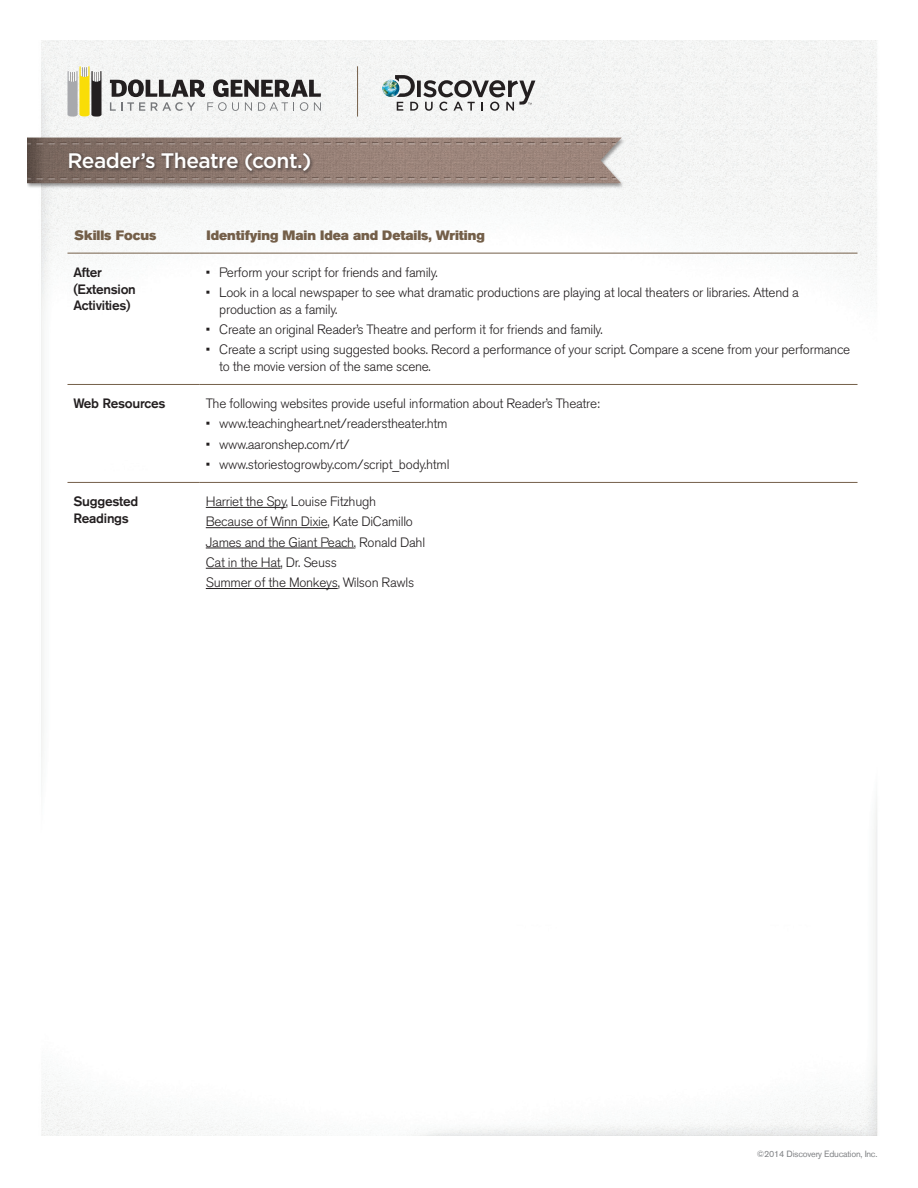
<style>
.page{position:relative;width:918px;height:1188px;background:#fff}
.page>*{position:absolute;margin:0;border:0;box-sizing:border-box;transform-origin:0 0}
.t1{font:500 21px "Gotham";letter-spacing:-.025em;color:#fff}
.t2{font:300 13.5px/20.2px "Akzidenz Grotesk BE";letter-spacing:-.02em;color:#231f20}
.t3{font:500 13.5px/16.5px "Akzidenz Grotesk BE";letter-spacing:-.02em;color:#231f20}
.t4{font:13.5px "Akzidenz Grotesk BE Super";letter-spacing:-.005em;color:#745f49}
.t5{font:9px "Akzidenz Grotesk BE";letter-spacing:-.025em;color:#808285}
</style>
<div class="page">
<img style="left:27px;top:40px;width:851px;height:1095px">
<svg style="left:110px;top:79px;width:211px;height:32px"></svg>
<svg style="left:68px;top:66px;width:34px;height:51px"></svg>
<img style="left:382px;top:80px;width:17px;height:17px;border-radius:9px">
<svg style="left:395px;top:75px;width:140px;height:36px"></svg>
<hr style="left:357px;top:66px;width:1px;height:51px;background:#745f49">
<hr style="left:68px;top:253px;width:132px;height:1px;background:#745f49">
<hr style="left:200px;top:253px;width:658px;height:1px;background:#745f49">
<hr style="left:68px;top:384px;width:132px;height:1px;background:#745f49">
<hr style="left:200px;top:384px;width:658px;height:1px;background:#745f49">
<hr style="left:68px;top:482px;width:132px;height:1px;background:#745f49">
<hr style="left:200px;top:482px;width:658px;height:1px;background:#745f49">
<hr style="left:206px;top:507px;width:80px;height:1px;background:#231f20">
<hr style="left:206px;top:527px;width:122px;height:1px;background:#231f20">
<hr style="left:206px;top:548px;width:148px;height:1px;background:#231f20">
<hr style="left:206px;top:568px;width:75px;height:1px;background:#231f20">
<hr style="left:206px;top:588px;width:132px;height:1px;background:#231f20">
<div style="left:68px;top:151px;width:246px;height:24px;background:#231f20;opacity:.35"></div>
<h1 class="t1" style="left:68px;top:147px;width:246px">Reader’s Theatre (cont.)</h1>
<p class="t4" style="left:74px;top:227px;width:84px">Skills Focus</p>
<p class="t4" style="left:207px;top:227px;width:280px">Identifying Main Idea and Details, Writing</p>
<p class="t3" style="left:73px;top:264px;width:64px">After (Extension<br>Activities)</p>
<p class="t2" style="left:206px;top:263px;width:234px">• Perform your script for friends and family.</p>
<p class="t2" style="left:219px;top:285px;width:581px;line-height:16.5px;text-indent:-14px">• Look in a local newspaper to see what dramatic productions are playing at local theaters or libraries. Attend a production as a family.</p>
<p class="t2" style="left:206px;top:320px;width:398px">• Create an original Reader’s Theatre and perform it for friends and family.</p>
<p class="t2" style="left:219px;top:342px;width:633px;line-height:16.5px;text-indent:-14px">• Create a script using suggested books. Record a performance of your script. Compare a scene from your performance to the movie version of the same scene.</p>
<p class="t3" style="left:73px;top:395px;width:93px">Web Resources</p>
<p class="t2" style="left:206px;top:394px;width:396px">The following websites provide useful information about Reader’s Theatre:</p>
<p class="t2" style="left:206px;top:414px;width:243px">• www.teachingheart.net/readerstheater.htm</p>
<p class="t2" style="left:206px;top:434px;width:146px">• www.aaronshep.com/rt/</p>
<p class="t2" style="left:206px;top:454px;width:245px">• www.storiestogrowby.com/script_body.html</p>
<p class="t3" style="left:73px;top:493px;width:66px">Suggested<br>Readings</p>
<p class="t2" style="left:206px;top:492px;width:221px">Harriet the Spy, Louise Fitzhugh Because of Winn Dixie, Kate DiCamillo James and the Giant Peach, Ronald Dahl Cat in the Hat, Dr. Seuss<br>Summer of the Monkeys, Wilson Rawls</p>
<p class="t5" style="left:757px;top:1148px;width:122px">©2014 Discovery Education, Inc.</p>
</div>
